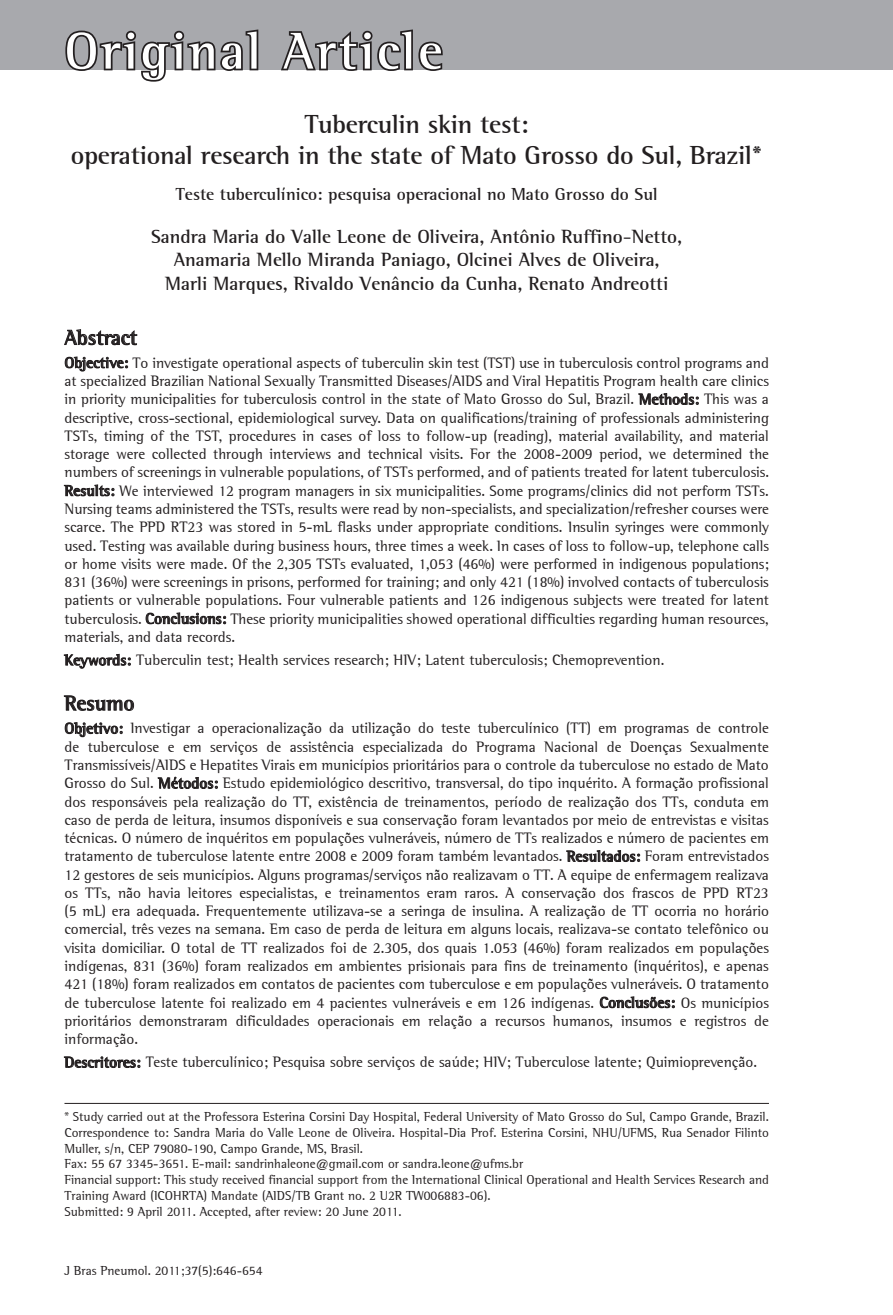
<style>
.page{position:relative;width:893px;height:1315px;background:#fff}
.page>*{position:absolute;margin:0;border:0;box-sizing:border-box;transform-origin:0 0}
.t1{font:700 52.5px "Libre Semi Serif S Si";letter-spacing:.05em;color:#fff}
.Título___1o_idioma{font:700 26.25px/31.5px "Libre Semi Serif S Si";letter-spacing:-.01em;color:#231f20;text-align:center}
.Resumo___título{font:700 21px "Libre Semi Serif S Si";color:#231f20}
.Autores{font:700 19.25px/23.1px "Libre Semi Serif S Si";color:#231f20;text-align:center}
.Título___2o_idioma{font:700 17.5px "Libre Semi Serif S Si";color:#231f20}
.Resumo{font:15.22px/18.2px "Libre Semi Serif S Si";color:#231f20;text-align:justify}
.Palavras-chave{font:15.22px "Libre Semi Serif S Si";color:#231f20}
.Endereço{font:13.12px/15.8px "Libre Semi Serif S Si";color:#231f20}
.rodapé{font:13.12px "Libre Semi Serif S Si";color:#231f20}
.s1{font-weight:700}
</style>
<div class="page">
<div style="left:0;top:0;width:893px;height:70px;background:#a8a9ad"></div>
<svg style="left:65px;top:329px;width:72px;height:16px"></svg>
<svg style="left:65px;top:357px;width:63px;height:14px"></svg>
<svg style="left:639px;top:393px;width:59px;height:12px"></svg>
<svg style="left:64px;top:485px;width:50px;height:11px"></svg>
<svg style="left:146px;top:613px;width:80px;height:11px"></svg>
<svg style="left:64px;top:654px;width:67px;height:14px"></svg>
<svg style="left:64px;top:696px;width:70px;height:14px"></svg>
<svg style="left:65px;top:722px;width:57px;height:15px"></svg>
<svg style="left:158px;top:776px;width:60px;height:12px"></svg>
<svg style="left:566px;top:850px;width:74px;height:11px"></svg>
<svg style="left:600px;top:996px;width:75px;height:12px"></svg>
<svg style="left:64px;top:1056px;width:76px;height:11px"></svg>
<hr style="left:64px;top:1103px;width:705px;height:1px;background:#231f20">
<svg style="left:65px;top:29px;width:194px;height:53px"></svg>
<svg style="left:281px;top:29px;width:162px;height:42px"></svg>
<h1 class="t1" style="left:64px;top:19px;width:380px">Original Article</h1>
<p class="Título___1o_idioma" style="left:71px;top:108px;width:694px">Tuberculin skin test:<br>operational research in the state of Mato Grosso do Sul, Brazil*</p>
<p class="Título___2o_idioma" style="left:176px;top:184px;width:483px">Teste tuberculínico: pesquisa operacional no Mato Grosso do Sul</p>
<p class="Autores" style="left:151px;top:225px;width:532px">Sandra Maria do Valle Leone de Oliveira, Antônio Ruffino-Netto,<br>Anamaria Mello Miranda Paniago, Olcinei Alves de Oliveira,<br>Marli Marques, Rivaldo Venâncio da Cunha, Renato Andreotti</p>
<p class="Resumo___título" style="left:64px;top:325px;width:74px">Abstract</p>
<p class="Resumo" style="left:64px;top:353px;width:706px"><span class="s1">Objective:</span> To investigate operational aspects of tuberculin skin test (TST) use in tuberculosis control programs and at specialized Brazilian National Sexually Transmitted Diseases/AIDS and Viral Hepatitis Program health care clinics in priority municipalities for tuberculosis control in the state of Mato Grosso do Sul, Brazil. <span class="s1">Methods:</span> This was a descriptive, cross-sectional, epidemiological survey. Data on qualifications/training of professionals administering TSTs, timing of the TST, procedures in cases of loss to follow-up (reading), material availability, and material storage were collected through interviews and technical visits. For the 2008-2009 period, we determined the numbers of screenings in vulnerable populations, of TSTs performed, and of patients treated for latent tuberculosis.<br><span class="s1">Results:</span> We interviewed 12 program managers in six municipalities. Some programs/clinics did not perform TSTs.<br>Nursing teams administered the TSTs, results were read by non-specialists, and specialization/refresher courses were scarce. The PPD RT23 was stored in 5-mL flasks under appropriate conditions. Insulin syringes were commonly used. Testing was available during business hours, three times a week. In cases of loss to follow-up, telephone calls or home visits were made. Of the 2,305 TSTs evaluated, 1,053 (46%) were performed in indigenous populations; 831 (36%) were screenings in prisons, performed for training; and only 421 (18%) involved contacts of tuberculosis patients or vulnerable populations. Four vulnerable patients and 126 indigenous subjects were treated for latent tuberculosis. <span class="s1">Conclusions:</span> These priority municipalities showed operational difficulties regarding human resources, materials, and data records.</p>
<p class="Palavras-chave" style="left:64px;top:651px;width:601px"><span class="s1">Keywords:</span> Tuberculin test; Health services research; HIV; Latent tuberculosis; Chemoprevention.</p>
<p class="Resumo___título" style="left:64px;top:690px;width:72px">Resumo</p>
<p class="Resumo" style="left:64px;top:719px;width:706px"><span class="s1">Objetivo:</span> Investigar a operacionalização da utilização do teste tuberculínico (TT) em programas de controle de tuberculose e em serviços de assistência especializada do Programa Nacional de Doenças Sexualmente Transmissíveis/AIDS e Hepatites Virais em municípios prioritários para o controle da tuberculose no estado de Mato Grosso do Sul. <span class="s1">Métodos:</span> Estudo epidemiológico descritivo, transversal, do tipo inquérito. A formação profissional dos responsáveis pela realização do TT, existência de treinamentos, período de realização dos TTs, conduta em caso de perda de leitura, insumos disponíveis e sua conservação foram levantados por meio de entrevistas e visitas técnicas. O número de inquéritos em populações vulneráveis, número de TTs realizados e número de pacientes em tratamento de tuberculose latente entre 2008 e 2009 foram também levantados. <span class="s1">Resultados:</span> Foram entrevistados 12 gestores de seis municípios. Alguns programas/serviços não realizavam o TT. A equipe de enfermagem realizava os TTs, não havia leitores especialistas, e treinamentos eram raros. A conservação dos frascos de PPD RT23 (5 mL) era adequada. Frequentemente utilizava-se a seringa de insulina. A realização de TT ocorria no horário comercial, três vezes na semana. Em caso de perda de leitura em alguns locais, realizava-se contato telefônico ou visita domiciliar. O total de TT realizados foi de 2.305, dos quais 1.053 (46%) foram realizados em populações indígenas, 831 (36%) foram realizados em ambientes prisionais para fins de treinamento (inquéritos), e apenas 421 (18%) foram realizados em contatos de pacientes com tuberculose e em populações vulneráveis. O tratamento de tuberculose latente foi realizado em 4 pacientes vulneráveis e em 126 indígenas. <span class="s1">Conclusões:</span> Os municípios prioritários demonstraram dificuldades operacionais em relação a recursos humanos, insumos e registros de informação.</p>
<p class="Palavras-chave" style="left:64px;top:1053px;width:694px"><span class="s1">Descritores:</span> Teste tuberculínico; Pesquisa sobre serviços de saúde; HIV; Tuberculose latente; Quimioprevenção.</p>
<p class="Endereço" style="left:64px;top:1108px;width:706px">* Study carried out at the Professora Esterina Corsini Day Hospital, Federal University of Mato Grosso do Sul, Campo Grande, Brazil.</p>
<p class="Endereço" style="left:64px;top:1124px;width:706px">Correspondence to: Sandra Maria do Valle Leone de Oliveira. Hospital-Dia Prof. Esterina Corsini, NHU/UFMS, Rua Senador Filinto<br>Muller, s/n, CEP 79080-190, Campo Grande, MS, Brasil.</p>
<p class="Endereço" style="left:64px;top:1156px;width:460px">Fax: 55 67 3345-3651. E-mail: sandrinhaleone@gmail.com or sandra.leone@ufms.br</p>
<p class="Endereço" style="left:64px;top:1171px;width:706px">Financial support: This study received financial support from the International Clinical Operational and Health Services Research and<br>Training Award (ICOHRTA) Mandate (AIDS/TB Grant no. 2 U2R TW006883-06).</p>
<p class="Endereço" style="left:64px;top:1203px;width:339px">Submitted: 9 April 2011. Accepted, after review: 20 June 2011.</p>
<p class="rodapé" style="left:64px;top:1263px;width:200px">J Bras Pneumol. 2011;37(5):646-654</p>
</div>
